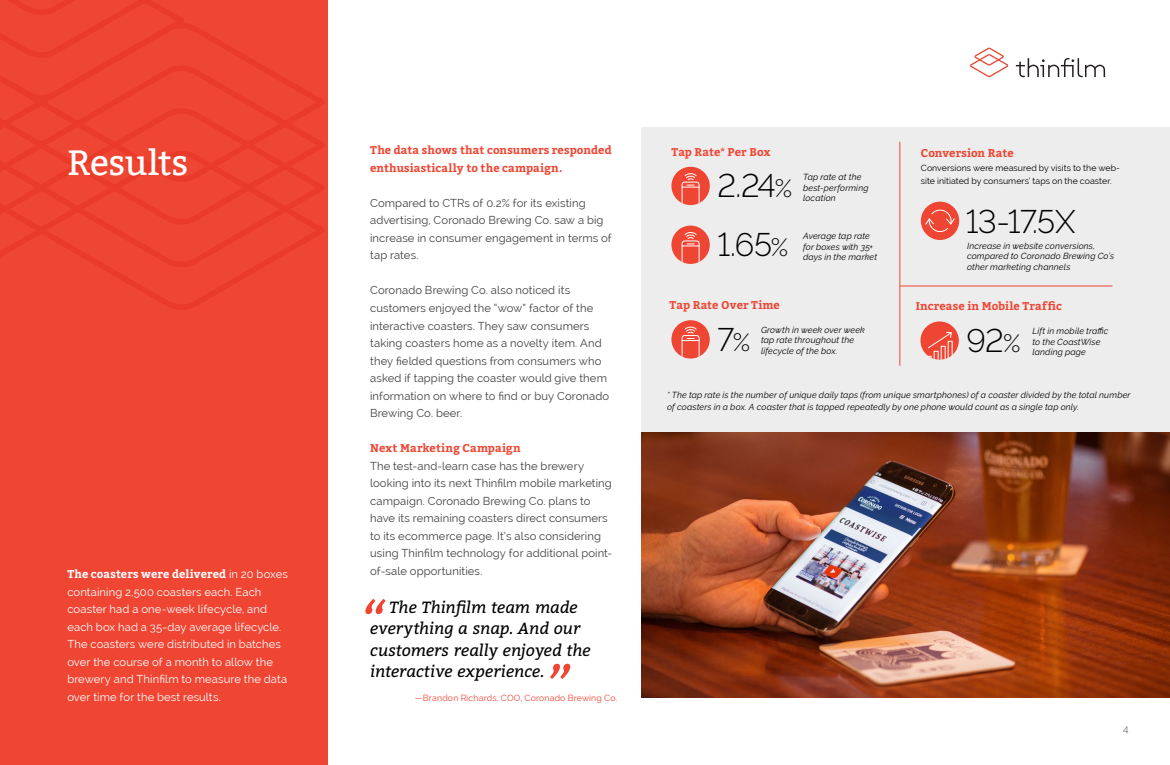
<style>
.page{position:relative;width:1170px;height:765px;background:#fff}
.page>*{position:absolute;margin:0;border:0;box-sizing:border-box;transform-origin:0 0}
.t1{font:italic 53.88px "Bitter";color:#f04533}
.t2{font:35px "Bitter";color:#fff}
.t3{font:300 32.5px "Raleway";letter-spacing:-.02em;color:#000}
.t4{font:italic 16.25px/21.2px "Bitter";letter-spacing:-.005em;color:#000}
.t5{font:11.25px/17.5px "Raleway";letter-spacing:.01em;color:#414042}
.t6{font:11.25px/17.5px "Raleway";letter-spacing:.01em;color:#fff}
.t7{font:700 11.25px/17.5px "Bitter";letter-spacing:.01em;color:#ef4634}
.t8{font:700 11.25px "Bitter";letter-spacing:.01em;color:#fff}
.t9{font:10px "Raleway";color:#6d6e71}
.t10{font:italic 8.75px/10.5px "Raleway";letter-spacing:.02em;color:#000}
.t11{font:8.75px/13.8px "Raleway";letter-spacing:.01em;color:#000}
.t12{font:8.75px "Raleway";letter-spacing:.02em;color:#ef4634}
.s1{font-family:"Raleway";font-weight:400}
.s2{font-size:25px}
</style>
<div class="page">
<svg style="left:970px;top:48px;width:38px;height:29px"></svg>
<svg style="left:1016px;top:58px;width:89px;height:19px"></svg>
<div style="left:642px;top:127px;width:528px;height:544px;background:#ededee"></div>
<div style="left:0;top:0;width:328px;height:765px;background:#ef4634"></div>
<svg style="left:0;top:0;width:324px;height:310px"></svg>
<div style="left:671px;top:320px;width:39px;height:39px;background:#ef4634;border-radius:50%"></div>
<svg style="left:682px;top:327px;width:18px;height:32px"></svg>
<div style="left:920px;top:321px;width:39px;height:39px;background:#ef4634;border-radius:50%"></div>
<svg style="left:927px;top:332px;width:26px;height:28px"></svg>
<div style="left:921px;top:202px;width:38px;height:38px;background:#ef4634;border-radius:50%"></div>
<svg style="left:925px;top:209px;width:30px;height:23px"></svg>
<div style="left:671px;top:167px;width:39px;height:38px;background:#ef4634;border-radius:50%"></div>
<svg style="left:682px;top:173px;width:18px;height:32px"></svg>
<div style="left:671px;top:226px;width:39px;height:38px;background:#ef4634;border-radius:50%"></div>
<svg style="left:682px;top:232px;width:18px;height:32px"></svg>
<hr style="left:900px;top:286px;width:213px;height:1px;background:#ef4634">
<hr style="left:900px;top:142px;width:1px;height:224px;background:#ef4634">
<img style="left:642px;top:433px;width:528px;height:265px">
<h2 class="t2" style="left:67px;top:142px;width:122px">Results</h2>
<p class="t8" style="left:67px;top:568px;width:222px">The coasters were delivered <span class="s1">in 20 boxes</span></p>
<p class="t6" style="left:67px;top:583px;width:221px">containing 2,500 coasters each. Each coaster had a one-week lifecycle, and each box had a 35-day average lifecycle.<br>The coasters were distributed in batches over the course of a month to allow the brewery and Thinfilm to measure the data over time for the best results.</p>
<p class="t7" style="left:370px;top:142px;width:243px">The data shows that consumers responded enthusiastically to the campaign.</p>
<p class="t5" style="left:370px;top:194px;width:243px">Compared to CTRs of 0.2% for its existing advertising, Coronado Brewing Co. saw a big increase in consumer engagement in terms of tap rates.</p>
<p class="t5" style="left:370px;top:282px;width:241px">Coronado Brewing Co. also noticed its customers enjoyed the “wow” factor of the interactive coasters. They saw consumers taking coasters home as a novelty item. And they fielded questions from consumers who asked if tapping the coaster would give them information on where to find or buy Coronado Brewing Co. beer.</p>
<p class="t7" style="left:370px;top:439px;width:152px">Next Marketing Campaign</p>
<p class="t5" style="left:370px;top:457px;width:244px">The test-and-learn case has the brewery looking into its next Thinfilm mobile marketing campaign. Coronado Brewing Co. plans to have its remaining coasters direct consumers to its ecommerce page. It’s also considering using Thinfilm technology for additional point&shy;of-sale opportunities.</p>
<h3 class="t4" style="left:370px;top:596px;width:222px;text-indent:20px">The Thinfilm team made everything a snap. And our customers really enjoyed the interactive experience.</h3>
<p class="t12" style="left:415px;top:693px;width:204px">—Brandon Richards, COO, Coronado Brewing Co.</p>
<h1 class="t1" style="left:363px;top:582px;width:23px">“</h1>
<h1 class="t1" style="left:573px;top:696px;width:23px;rotate:-180deg">“</h1>
<p class="t7" style="left:671px;top:143px;width:101px">Tap Rate* Per Box</p>
<h3 class="t3" style="left:718px;top:167px;width:76px">2.24<span class="s2">%</span></h3>
<p class="t10" style="left:803px;top:172px;width:67px">Tap rate at the best-performing location</p>
<h3 class="t3" style="left:718px;top:226px;width:72px">1.65<span class="s2">%</span></h3>
<p class="t10" style="left:803px;top:231px;width:76px">Average tap rate for boxes with 35+ days in the market</p>
<p class="t7" style="left:670px;top:296px;width:112px">Tap Rate Over Time</p>
<p class="t7" style="left:921px;top:144px;width:94px">Conversion Rate</p>
<p class="t11" style="left:921px;top:161px;width:201px">Conversions were measured by visits to the web&shy;site initiated by consumers’ taps on the coaster.</p>
<h3 class="t3" style="left:966px;top:202px;width:111px">13-17.5X</h3>
<p class="t10" style="left:967px;top:241px;width:149px">Increase in website conversions, compared to Coronado Brewing Co’s other marketing channels</p>
<p class="t7" style="left:916px;top:298px;width:148px">Increase in Mobile Traffic</p>
<h3 class="t3" style="left:718px;top:320px;width:34px">7<span class="s2">%</span></h3>
<p class="t10" style="left:761px;top:324px;width:106px">Growth in week over week tap rate throughout the lifecycle of the box.</p>
<h3 class="t3" style="left:967px;top:322px;width:56px">92<span class="s2">%</span></h3>
<p class="t10" style="left:1032px;top:326px;width:78px">Lift in mobile traffic to the CoastWise landing page</p>
<p class="t10" style="left:667px;top:388px;width:465px;line-height:12.5px">* The tap rate is the number of unique daily taps (from unique smartphones) of a coaster divided by the total number of coasters in a box. A coaster that is tapped repeatedly by one phone would count as a single tap only.</p>
<p class="t9" style="left:1123px;top:723px;width:7px">4</p>
</div>
